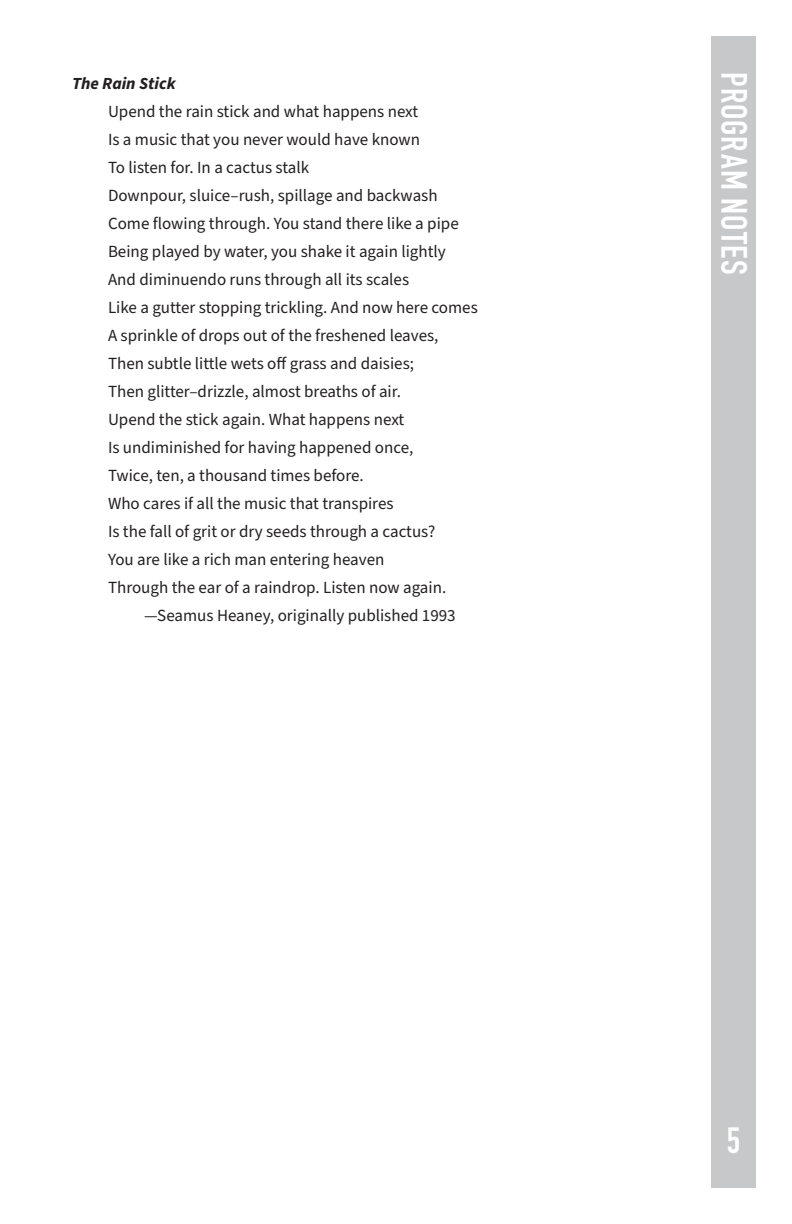
<style>
.page{position:relative;width:792px;height:1224px;background:#fff}
.page>*{position:absolute;margin:0;border:0;box-sizing:border-box;transform-origin:0 0}
.Headings{font:700 36px "DIN Condensed";letter-spacing:.035em;color:#fff}
.t1{font:17px "Source Sans Pro";color:#231f20}
.t2{font:italic 700 17px "Source Sans Pro";color:#231f20}
</style>
<div class="page">
<div style="left:711px;top:36px;width:45px;height:1152px;background:#c7c8ca"></div>
<p class="t2" style="left:72px;top:72px;width:105px">The Rain Stick</p>
<p class="t1" style="left:108px;top:100px;width:312px">Upend the rain stick and what happens next</p>
<p class="t1" style="left:108px;top:128px;width:314px">Is a music that you never would have known</p>
<p class="t1" style="left:108px;top:156px;width:203px">To listen for. In a cactus stalk</p>
<p class="t1" style="left:108px;top:184px;width:331px">Downpour, sluice–rush, spillage and backwash</p>
<p class="t1" style="left:108px;top:212px;width:352px">Come flowing through. You stand there like a pipe</p>
<p class="t1" style="left:108px;top:240px;width:339px">Being played by water, you shake it again lightly</p>
<p class="t1" style="left:108px;top:268px;width:303px">And diminuendo runs through all its scales</p>
<p class="t1" style="left:108px;top:296px;width:371px">Like a gutter stopping trickling. And now here comes</p>
<p class="t1" style="left:108px;top:324px;width:332px">A sprinkle of drops out of the freshened leaves,</p>
<p class="t1" style="left:108px;top:352px;width:308px">Then subtle little wets off grass and daisies;</p>
<p class="t1" style="left:108px;top:380px;width:294px">Then glitter–drizzle, almost breaths of air.</p>
<p class="t1" style="left:108px;top:408px;width:298px">Upend the stick again. What happens next</p>
<p class="t1" style="left:108px;top:436px;width:307px">Is undiminished for having happened once,</p>
<p class="t1" style="left:108px;top:464px;width:257px">Twice, ten, a thousand times before.</p>
<p class="t1" style="left:108px;top:492px;width:287px">Who cares if all the music that transpires</p>
<p class="t1" style="left:108px;top:520px;width:329px">Is the fall of grit or dry seeds through a cactus?</p>
<p class="t1" style="left:108px;top:548px;width:278px">You are like a rich man entering heaven</p>
<p class="t1" style="left:108px;top:576px;width:340px">Through the ear of a raindrop. Listen now again.</p>
<p class="t1" style="left:144px;top:604px;width:313px">—Seamus Heaney, originally published 1993</p>
<p class="Headings" style="left:758px;top:72px;width:204px;rotate:90deg">PROGRAM NOTES</p>
<h1 class="Headings" style="left:727px;top:1116px;width:15px">5</h1>
</div>
